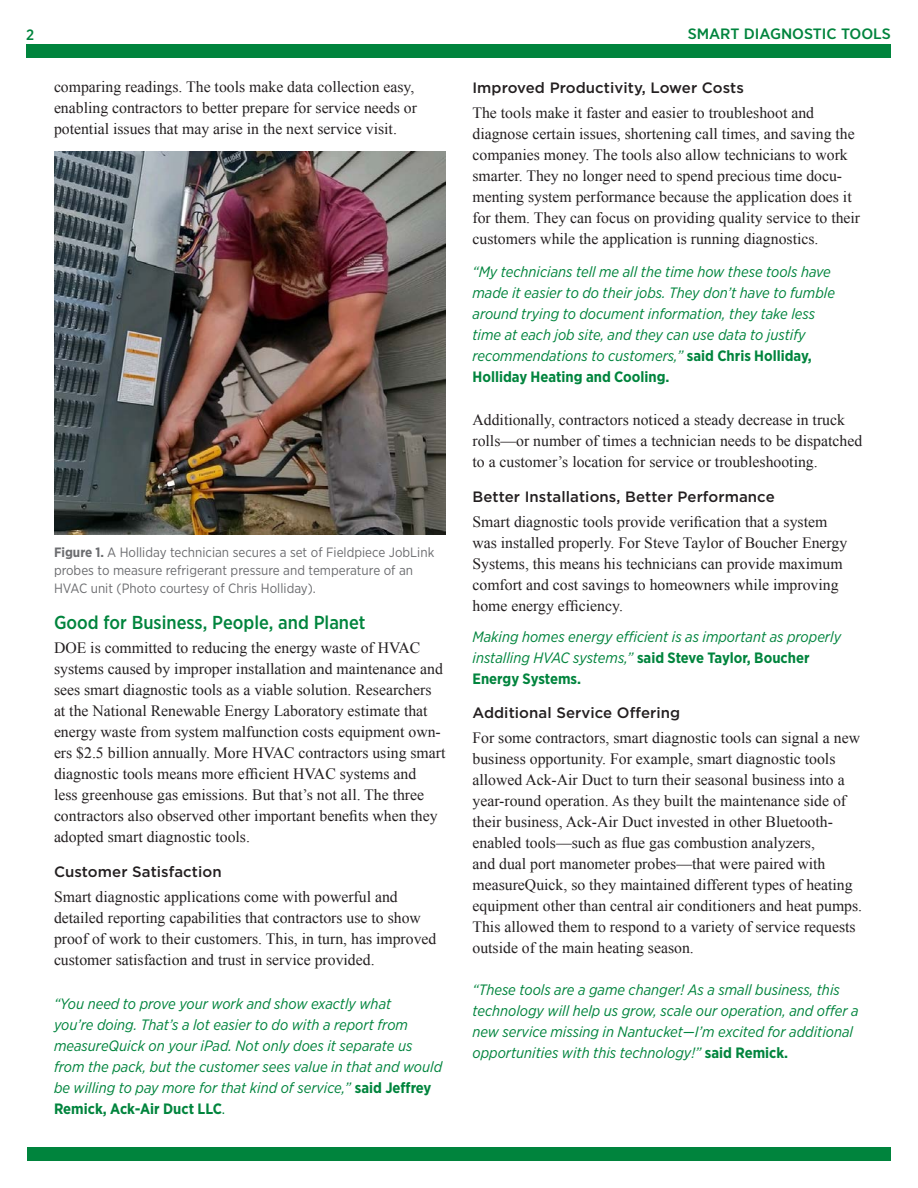
<style>
.page{position:relative;width:918px;height:1188px;background:#fff}
.page>*{position:absolute;margin:0;border:0;box-sizing:border-box;transform-origin:0 0}
.subhead_1{font:500 18.75px "Gotham Narrow";color:#00843d}
.body_text{font:15.75px/21px "Times New Roman";color:#231f20}
.pull_quote{font:italic 15px/21px "Gotham Narrow";color:#00843d}
.subhead_2{font:500 15px "Gotham";letter-spacing:.005em;color:#231f20}
.t1{font:500 15px "Gotham Narrow";color:#00843d;scale:1.1 1}
.t2{font:500 15px "Gotham Narrow";color:#00843d}
.t3{font:13.5px/18px "Gotham Narrow";color:#6c6d70}
.s1{font-weight:700}
.s2{font-weight:700;font-style:normal}
.s3{font-style:normal}
</style>
<div class="page">
<img style="left:54px;top:152px;width:392px;height:383px">
<div style="left:26px;top:45px;width:865px;height:13px;background:#00843d"></div>
<div style="left:27px;top:1148px;width:864px;height:13px;background:#00843d"></div>
<p class="t2" style="left:26px;top:25px;width:10px">2</p>
<p class="t1" style="left:688px;top:24px;width:186px">SMART DIAGNOSTIC TOOLS</p>
<p class="body_text" style="left:54px;top:76px;width:365px">comparing readings. The tools make data collection easy, enabling contractors to better prepare for service needs or potential issues that may arise in the next service visit.</p>
<p class="t3" style="left:54px;top:543px;width:382px"><span class="s1">Figure 1.</span> A Holliday technician secures a set of Fieldpiece JobLink probes to measure refrigerant pressure and temperature of an<br>HVAC unit (Photo courtesy of Chris Holliday).</p>
<p class="subhead_1" style="left:54px;top:610px;width:313px">Good for Business, People, and Planet</p>
<p class="body_text" style="left:54px;top:637px;width:393px">DOE is committed to reducing the energy waste of HVAC systems caused by improper installation and maintenance and sees smart diagnostic tools as a viable solution. Researchers at the National Renewable Energy Laboratory estimate that energy waste from system malfunction costs equipment own&shy;ers $2.5 billion annually. More HVAC contractors using smart diagnostic tools means more efficient HVAC systems and<br>less greenhouse gas emissions. But that’s not all. The three contractors also observed other important benefits when they adopted smart diagnostic tools.</p>
<p class="subhead_2" style="left:54px;top:862px;width:169px">Customer Satisfaction</p>
<p class="body_text" style="left:54px;top:886px;width:384px">Smart diagnostic applications come with powerful and detailed reporting capabilities that contractors use to show proof of work to their customers. This, in turn, has improved customer satisfaction and trust in service provided.</p>
<p class="pull_quote" style="left:54px;top:993px;width:390px">“You need to prove your work and show exactly what<br>you’re doing. That’s a lot easier to do with a report from measureQuick on your iPad. Not only does it separate us from the pack, but the customer sees value in that and would be willing to pay more for that kind of service,” <span class="s2">said Jeffrey Remick, Ack-Air Duct LLC</span><span class="s3">.</span></p>
<p class="subhead_2" style="left:472px;top:78px;width:273px">Improved Productivity, Lower Costs</p>
<p class="body_text" style="left:472px;top:102px;width:389px">The tools make it faster and easier to troubleshoot and diagnose certain issues, shortening call times, and saving the companies money. The tools also allow technicians to work smarter. They no longer need to spend precious time docu&shy;menting system performance because the application does it for them. They can focus on providing quality service to their customers while the application is running diagnostics.</p>
<p class="pull_quote" style="left:472px;top:261px;width:364px">“My technicians tell me all the time how these tools have made it easier to do their jobs. They don’t have to fumble around trying to document information, they take less time at each job site, and they can use data to justify recommendations to customers,” <span class="s2">said Chris Holliday, Holliday Heating and Cooling.</span></p>
<p class="body_text" style="left:472px;top:409px;width:391px">Additionally, contractors noticed a steady decrease in truck rolls—or number of times a technician needs to be dispatched to a customer’s location for service or troubleshooting.</p>
<p class="subhead_2" style="left:472px;top:487px;width:304px">Better Installations, Better Performance</p>
<p class="body_text" style="left:472px;top:511px;width:376px">Smart diagnostic tools provide verification that a system was installed properly. For Steve Taylor of Boucher Energy Systems, this means his technicians can provide maximum comfort and cost savings to homeowners while improving home energy efficiency.</p>
<p class="pull_quote" style="left:472px;top:626px;width:370px">Making homes energy efficient is as important as properly installing HVAC systems,” <span class="s2">said Steve Taylor, Boucher<br>Energy Systems.</span></p>
<p class="subhead_2" style="left:472px;top:703px;width:209px">Additional Service Offering</p>
<p class="body_text" style="left:472px;top:727px;width:391px">For some contractors, smart diagnostic tools can signal a new business opportunity. For example, smart diagnostic tools allowed Ack-Air Duct to turn their seasonal business into a year-round operation. As they built the maintenance side of their business, Ack-Air Duct invested in other Bluetooth&shy;enabled tools—such as flue gas combustion analyzers,<br>and dual port manometer probes—that were paired with measureQuick, so they maintained different types of heating equipment other than central air conditioners and heat pumps.<br>This allowed them to respond to a variety of service requests outside of the main heating season.</p>
<p class="pull_quote" style="left:472px;top:979px;width:388px">“These tools are a game changer! As a small business, this technology will help us grow, scale our operation, and offer a new service missing in Nantucket—I’m excited for additional opportunities with this technology!” <span class="s2">said Remick.</span></p>
</div>
